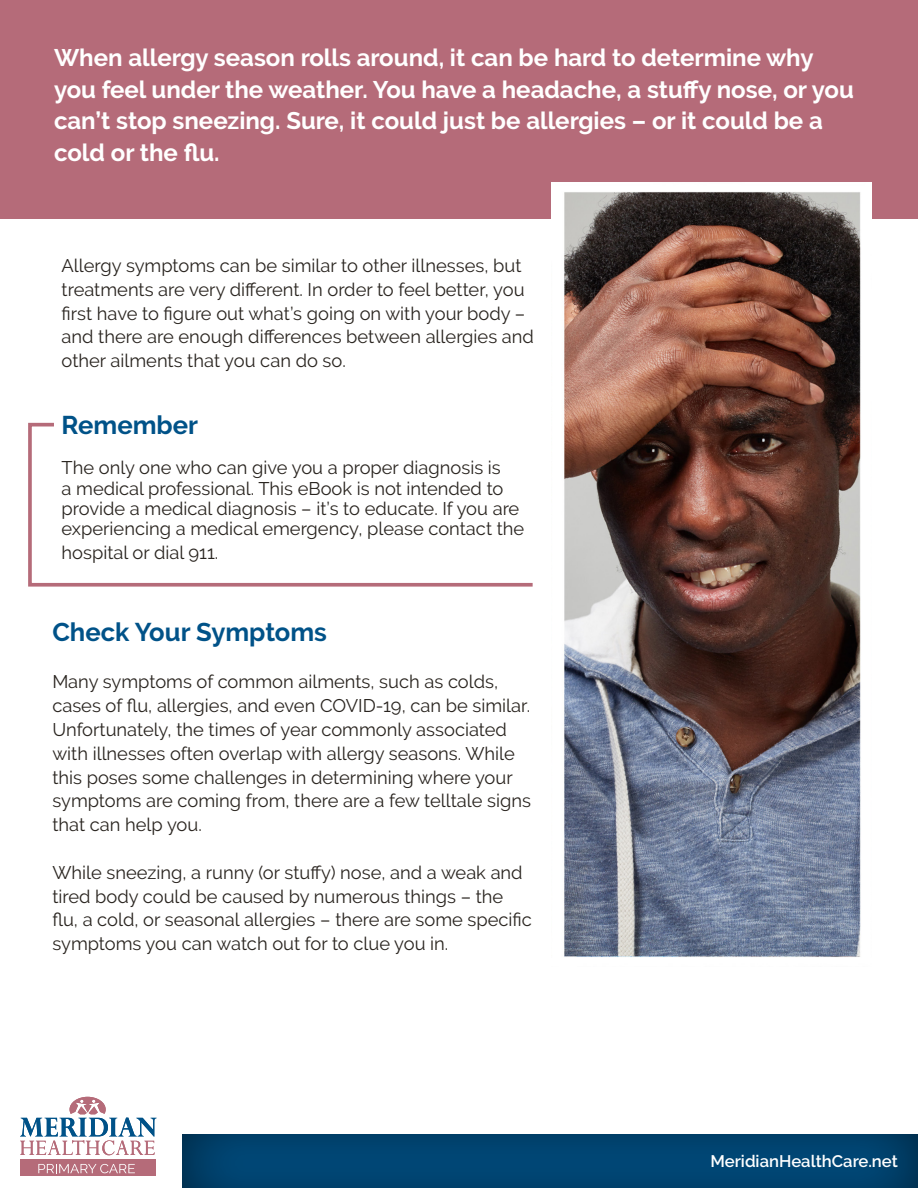
<style>
.page{position:relative;width:918px;height:1188px;background:#fff}
.page>*{position:absolute;margin:0;border:0;box-sizing:border-box;transform-origin:0 0}
.t1{font:700 25.65px "Raleway";color:#005288}
.t2{font:700 24px/31.5px "Raleway";color:#fff}
.t3{font:18.3px/23.9px "Raleway";color:#29241f}
.t4{font:600 16.65px "Raleway";color:#fff}
</style>
<div class="page">
<div style="left:0;top:0;width:918px;height:218px;background:#b56b79"></div>
<svg style="left:28px;top:422px;width:505px;height:165px"></svg>
<img style="left:551px;top:182px;width:321px;height:775px">
<div style="left:168px;top:1122px;width:750px;height:66px;background:#000;opacity:.62"></div>
<svg style="left:20px;top:1097px;width:137px;height:58px"></svg>
<div style="left:21px;top:1160px;width:135px;height:16px;background:#b56b79"></div>
<svg style="left:38px;top:1164px;width:97px;height:9px"></svg>
<h2 class="t2" style="left:54px;top:42px;width:801px">When allergy season rolls around, it can be hard to determine why you feel under the weather. You have a headache, a stuffy nose, or you can’t stop sneezing. Sure, it could just be allergies – or it could be a cold or the flu.</h2>
<p class="t3" style="left:62px;top:254px;width:474px">Allergy symptoms can be similar to other illnesses, but treatments are very different. In order to feel better, you first have to figure out what’s going on with your body – and there are enough differences between allergies and other ailments that you can do so.</p>
<h1 class="t1" style="left:62px;top:410px;width:138px">Remember</h1>
<p class="t3" style="left:62px;top:458px;width:464px;line-height:20.1px">The only one who can give you a proper diagnosis is<br>a medical professional. This eBook is not intended to provide a medical diagnosis – it’s to educate. If you are experiencing a medical emergency, please contact the</p>
<p class="t3" style="left:62px;top:540px;width:158px">hospital or dial 911.</p>
<h1 class="t1" style="left:52px;top:617px;width:276px">Check Your Symptoms</h1>
<p class="t3" style="left:52px;top:670px;width:480px">Many symptoms of common ailments, such as colds, cases of flu, allergies, and even COVID-19, can be similar.<br>Unfortunately, the times of year commonly associated with illnesses often overlap with allergy seasons. While this poses some challenges in determining where your symptoms are coming from, there are a few telltale signs that can help you.</p>
<p class="t3" style="left:52px;top:860px;width:481px">While sneezing, a runny (or stuffy) nose, and a weak and tired body could be caused by numerous things – the flu, a cold, or seasonal allergies – there are some specific symptoms you can watch out for to clue you in.</p>
<p class="t4" style="left:710px;top:1151px;width:189px">MeridianHealthCare.net</p>
</div>
